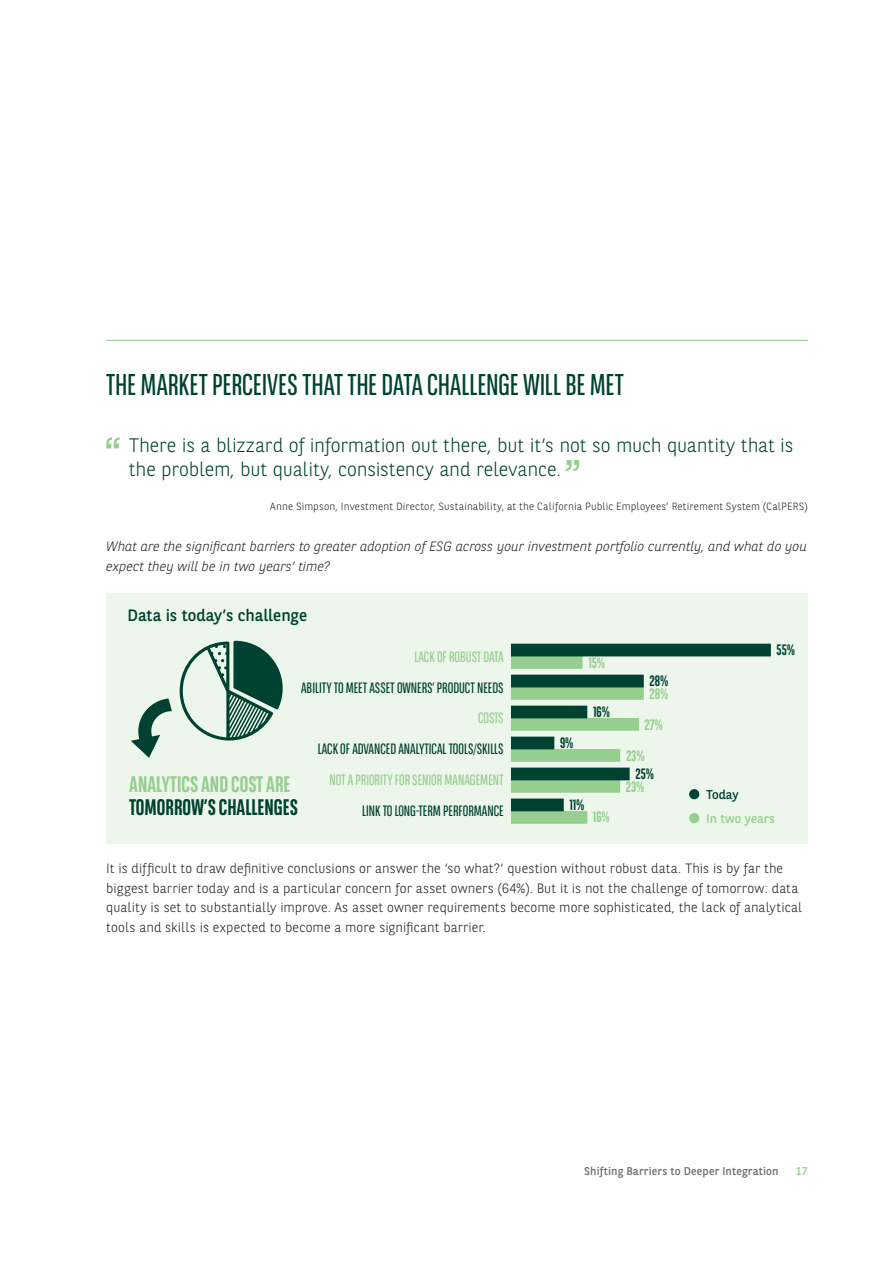
<style>
.page{position:relative;width:893px;height:1263px;background:#fff}
.page>*{position:absolute;margin:0;border:0;box-sizing:border-box;transform-origin:0 0}
.t1{font:30px "BNPP Sans Condensed";color:#004231}
.t2{font:700 22.5px/22.5px "BNPP Sans Condensed";color:#004231}
.t3{font:300 19.5px/23.4px "BNPP Sans";letter-spacing:-.01em;color:#004231}
.t4{font:16.5px "BNPP Sans";color:#004231}
.t5{font:15px "BNPP Sans Condensed";color:#004231}
.t6{font:15px "BNPP Sans Condensed";color:#96ce90}
.t7{font:700 15px "BNPP Sans Condensed";color:#96ce90}
.t8{font:700 15px "BNPP Sans Condensed";color:#004231}
.t9{font:300 13.5px/19.5px "BNPP Sans";letter-spacing:.01em;color:#231f20}
.t10{font:italic 300 13.5px/19.5px "BNPP Sans";color:#231f20}
.t11{font:12.75px "BNPP Sans";color:#96ce90}
.t12{font:12.75px "BNPP Sans";color:#004231}
.t13{font:11.25px "BNPP Sans";letter-spacing:.02em;color:#6d6e70}
.t14{font:11.25px "BNPP Sans";color:#96ce90}
.t15{font:300 10.5px "BNPP Sans";letter-spacing:.015em;color:#231f20}
.s1{color:#96ce90}
</style>
<div class="page">
<hr style="left:106px;top:340px;width:702px;height:1px;background:#96ce90">
<svg style="left:106px;top:437px;width:14px;height:11px"></svg>
<svg style="left:566px;top:460px;width:13px;height:11px"></svg>
<div style="left:106px;top:593px;width:702px;height:251px;background:#edf6ea"></div>
<svg style="left:180px;top:641px;width:103px;height:99px"></svg>
<div style="left:511px;top:656px;width:71px;height:12px;background:#96ce90"></div>
<div style="left:511px;top:656px;width:71px;height:13px;border:1px solid #96ce90"></div>
<div style="left:511px;top:687px;width:132px;height:12px;background:#96ce90"></div>
<div style="left:511px;top:687px;width:133px;height:13px;border:1px solid #96ce90"></div>
<div style="left:511px;top:718px;width:128px;height:12px;background:#96ce90"></div>
<div style="left:511px;top:718px;width:128px;height:12px;border:1px solid #96ce90"></div>
<div style="left:511px;top:749px;width:109px;height:12px;background:#96ce90"></div>
<div style="left:511px;top:780px;width:109px;height:12px;background:#96ce90"></div>
<div style="left:511px;top:780px;width:109px;height:12px;border:1px solid #96ce90"></div>
<div style="left:511px;top:811px;width:76px;height:12px;background:#96ce90"></div>
<div style="left:511px;top:811px;width:76px;height:12px;border:1px solid #96ce90"></div>
<div style="left:511px;top:644px;width:259px;height:12px;background:#004231"></div>
<div style="left:511px;top:675px;width:132px;height:12px;background:#004231"></div>
<div style="left:511px;top:706px;width:76px;height:12px;background:#004231"></div>
<div style="left:511px;top:737px;width:43px;height:12px;background:#004231"></div>
<div style="left:511px;top:768px;width:118px;height:12px;background:#004231"></div>
<div style="left:511px;top:799px;width:52px;height:12px;background:#004231"></div>
<svg style="left:131px;top:698px;width:41px;height:60px"></svg>
<div style="left:689px;top:789px;width:10px;height:10px;background:#004231;border-radius:50%"></div>
<div style="left:689px;top:813px;width:10px;height:10px;background:#96ce90;border-radius:50%"></div>
<h2 class="t1" style="left:106px;top:367px;width:519px">THE MARKET PERCEIVES THAT THE DATA CHALLENGE WILL BE MET</h2>
<p class="t3" style="left:129px;top:435px;width:666px">There is a blizzard of information out there, but it’s not so much quantity that is the problem, but quality, consistency and relevance.</p>
<p class="t15" style="left:270px;top:501px;width:539px">Anne Simpson, Investment Director, Sustainability, at the California Public Employees’ Retirement System (CalPERS)</p>
<p class="t10" style="left:106px;top:538px;width:702px">What are the significant barriers to greater adoption of ESG across your investment portfolio currently, and what do you expect they will be in two years’ time?</p>
<h3 class="t4" style="left:128px;top:607px;width:181px">Data is today’s challenge</h3>
<p class="t6" style="left:414px;top:648px;width:91px">LACK OF ROBUST DATA</p>
<p class="t5" style="left:301px;top:679px;width:204px">ABILITY TO MEET ASSET OWNERS’ PRODUCT NEEDS</p>
<p class="t6" style="left:478px;top:709px;width:27px">COSTS</p>
<p class="t5" style="left:318px;top:740px;width:187px">LACK OF ADVANCED ANALYTICAL TOOLS/SKILLS</p>
<p class="t6" style="left:329px;top:771px;width:176px">NOT A PRIORITY FOR SENIOR MANAGEMENT</p>
<p class="t5" style="left:362px;top:802px;width:143px">LINK TO LONG-TERM PERFORMANCE</p>
<p class="t8" style="left:777px;top:644px;width:20px">55%</p>
<p class="t7" style="left:588px;top:657px;width:18px">15%</p>
<p class="t8" style="left:649px;top:675px;width:20px">28%</p>
<p class="t7" style="left:649px;top:688px;width:20px">28%</p>
<p class="t8" style="left:593px;top:706px;width:18px">16%</p>
<p class="t7" style="left:645px;top:719px;width:20px">27%</p>
<p class="t8" style="left:560px;top:737px;width:15px">9%</p>
<p class="t7" style="left:626px;top:750px;width:20px">23%</p>
<p class="t8" style="left:635px;top:768px;width:20px">25%</p>
<p class="t7" style="left:626px;top:781px;width:20px">23%</p>
<h4 class="t2" style="left:129px;top:774px;width:170px"><span class="s1">ANALYTICS AND COST ARE<br></span>TOMORROW’S CHALLENGES</h4>
<p class="t12" style="left:706px;top:789px;width:34px">Today</p>
<p class="t11" style="left:706px;top:813px;width:70px">In two years</p>
<p class="t9" style="left:106px;top:859px;width:697px">It is difficult to draw definitive conclusions or answer the ‘so what?’ question without robust data. This is by far the biggest barrier today and is a particular concern for asset owners (64%). But it is not the challenge of tomorrow: data quality is set to substantially improve. As asset owner requirements become more sophisticated, the lack of analytical tools and skills is expected to become a more significant barrier.</p>
<p class="t8" style="left:569px;top:799px;width:17px">11%</p>
<p class="t7" style="left:593px;top:811px;width:18px">16%</p>
<p class="t13" style="left:584px;top:1165px;width:196px">Shifting Barriers to Deeper Integration</p>
<p class="t14" style="left:796px;top:1165px;width:14px">17</p>
</div>
